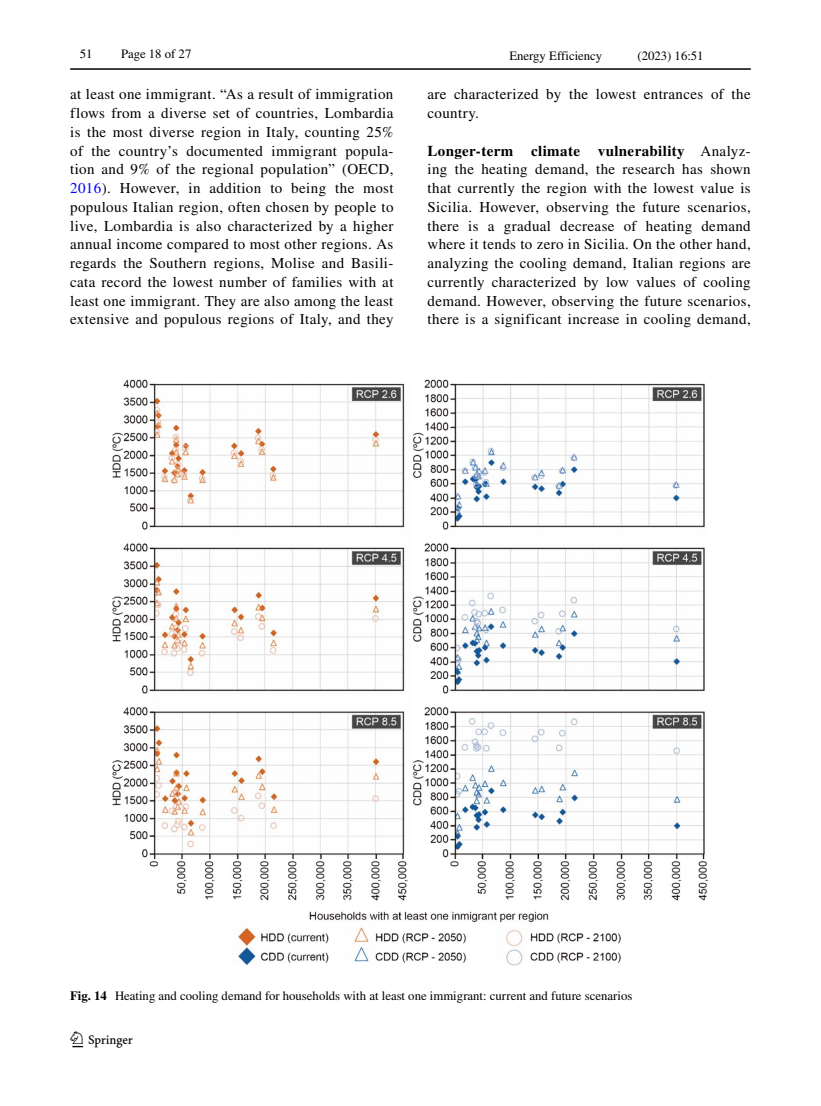
<style>
.page{position:relative;width:821px;height:1106px;background:#fff}
.page>*{position:absolute;margin:0;border:0;box-sizing:border-box;transform-origin:0 0}
.t1{font:22.5px "Springnew Regular 2";color:#000}
.t2{font:15px/18.8px "STIX";letter-spacing:.025em;color:#000;text-align:justify}
.t3{font:12.75px "STIX";color:#000}
.s1{color:#00f}
.s2{font-weight:700}
</style>
<div class="page">
<hr style="left:70px;top:68px;width:680px;height:2px;background:#000">
<img style="left:113px;top:380px;width:595px;height:585px">
<p class="t3" style="left:80px;top:45px;width:14px">51</p>
<p class="t3" style="left:121px;top:45px;width:72px">Page 18 of 27</p>
<p class="t2" style="left:70px;top:86px;width:325px">at least one immigrant. “As a result of immigration flows from a diverse set of countries, Lombardia is the most diverse region in Italy, counting 25% of the country’s documented immigrant popula&shy;tion and 9% of the regional population” (OECD, <span class="s1">2016</span>). However, in addition to being the most populous Italian region, often chosen by people to live, Lombardia is also characterized by a higher annual income compared to most other regions. As regards the Southern regions, Molise and Basili&shy;cata record the lowest number of families with at least one immigrant. They are also among the least extensive and populous regions of Italy, and they</p>
<p class="t2" style="left:427px;top:86px;width:325px">are characterized by the lowest entrances of the country.</p>
<p class="t3" style="left:509px;top:47px;width:94px">Energy Efficiency</p>
<p class="t3" style="left:637px;top:47px;width:68px">(2023) 16:51</p>
<p class="t2" style="left:427px;top:142px;width:325px"><span class="s2">Longer‑term climate vulnerability</span> Analyz&shy;ing the heating demand, the research has shown that currently the region with the lowest value is Sicilia. However, observing the future scenarios, there is a gradual decrease of heating demand where it tends to zero in Sicilia. On the other hand, analyzing the cooling demand, Italian regions are currently characterized by low values of cooling demand. However, observing the future scenarios, there is a significant increase in cooling demand,</p>
<p class="t3" style="left:70px;top:987px;width:564px"><span class="s2">Fig. 14</span> Heating and cooling demand for households with at least one immigrant: current and future scenarios</p>
<h1 class="t1" style="left:72px;top:1031px;width:62px">1 3</h1>
</div>
